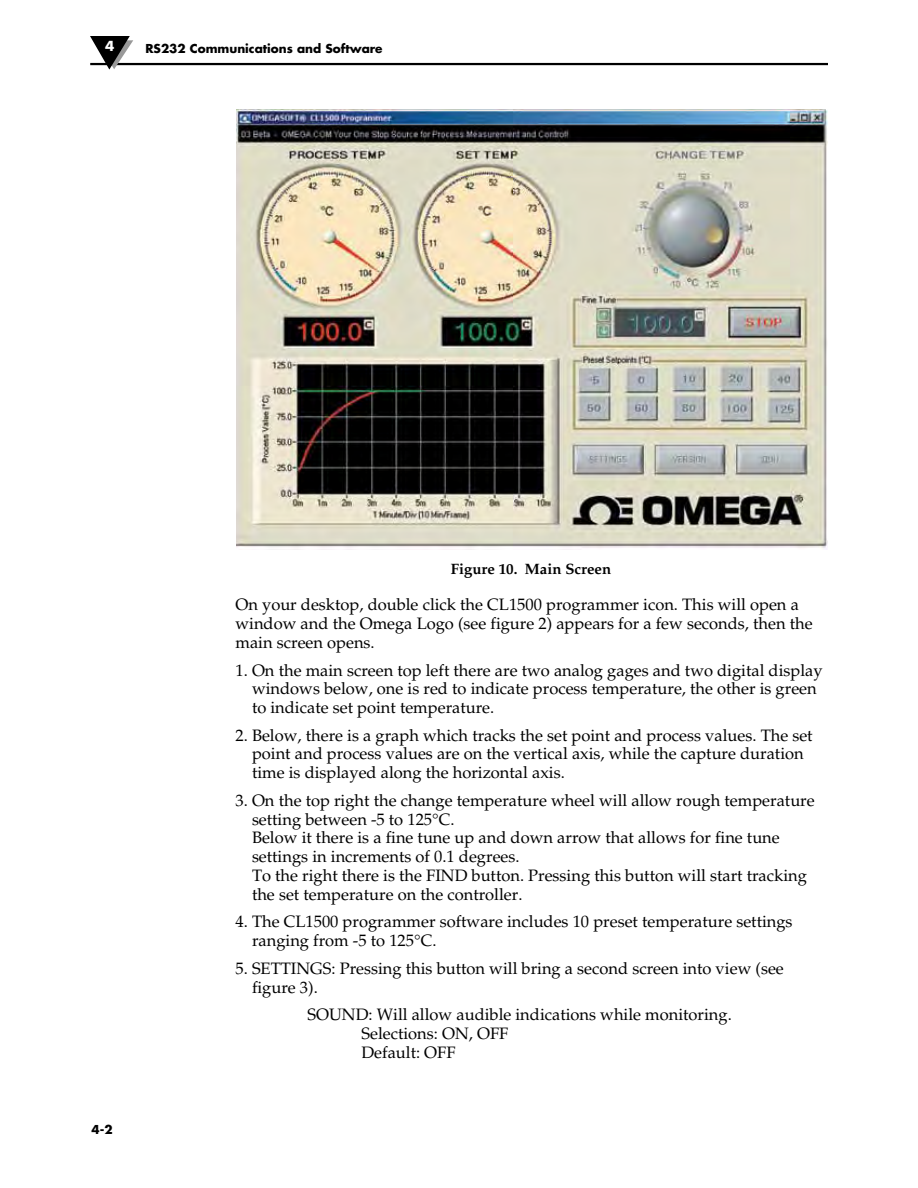
<style>
.page{position:relative;width:918px;height:1188px;background:#fff}
.page>*{position:absolute;margin:0;border:0;box-sizing:border-box;transform-origin:0 0}
.t1{font:16.5px/18.8px "Palatino";color:#000}
.t2{font:700 15px "Palatino";color:#000}
.t3{font:700 13.5px "Futura";color:#fff}
.t4{font:700 12px "Futura";color:#000}
</style>
<div class="page">
<img style="left:236px;top:109px;width:592px;height:440px">
<hr style="left:90px;top:63px;width:738px;height:2px;background:#000">
<svg style="left:90px;top:36px;width:43px;height:34px"></svg>
<p class="t3" style="left:105px;top:37px;width:11px">4</p>
<p class="t4" style="left:146px;top:40px;width:239px">RS232 Communications and Software</p>
<p class="t4" style="left:92px;top:1121px;width:23px">4-2</p>
<p class="t2" style="left:451px;top:560px;width:162px">Figure 10. Main Screen</p>
<p class="t1" style="left:236px;top:596px;width:579px">On your desktop, double click the CL1500 programmer icon. This will open a window and the Omega Logo (see figure 2) appears for a few seconds, then the main screen opens.</p>
<p class="t1" style="left:252px;top:661px;width:572px;text-indent:-16px">1. On the main screen top left there are two analog gages and two digital display windows below, one is red to indicate process temperature, the other is green to indicate set point temperature.</p>
<p class="t1" style="left:252px;top:726px;width:562px;text-indent:-16px">2. Below, there is a graph which tracks the set point and process values. The set point and process values are on the vertical axis, while the capture duration time is displayed along the horizontal axis.</p>
<p class="t1" style="left:252px;top:791px;width:564px;text-indent:-16px">3. On the top right the change temperature wheel will allow rough temperature setting between -5 to 125°C.<br>Below it there is a fine tune up and down arrow that allows for fine tune settings in increments of 0.1 degrees.<br>To the right there is the FIND button. Pressing this button will start tracking the set temperature on the controller.</p>
<p class="t1" style="left:252px;top:913px;width:542px;text-indent:-16px">4. The CL1500 programmer software includes 10 preset temperature settings ranging from -5 to 125°C.</p>
<p class="t1" style="left:252px;top:959px;width:533px;text-indent:-16px">5. SETTINGS: Pressing this button will bring a second screen into view (see figure 3).</p>
<p class="t1" style="left:361px;top:1006px;width:372px;text-indent:-54px">SOUND: Will allow audible indications while monitoring.<br>Selections: ON, OFF<br>Default: OFF</p>
</div>
